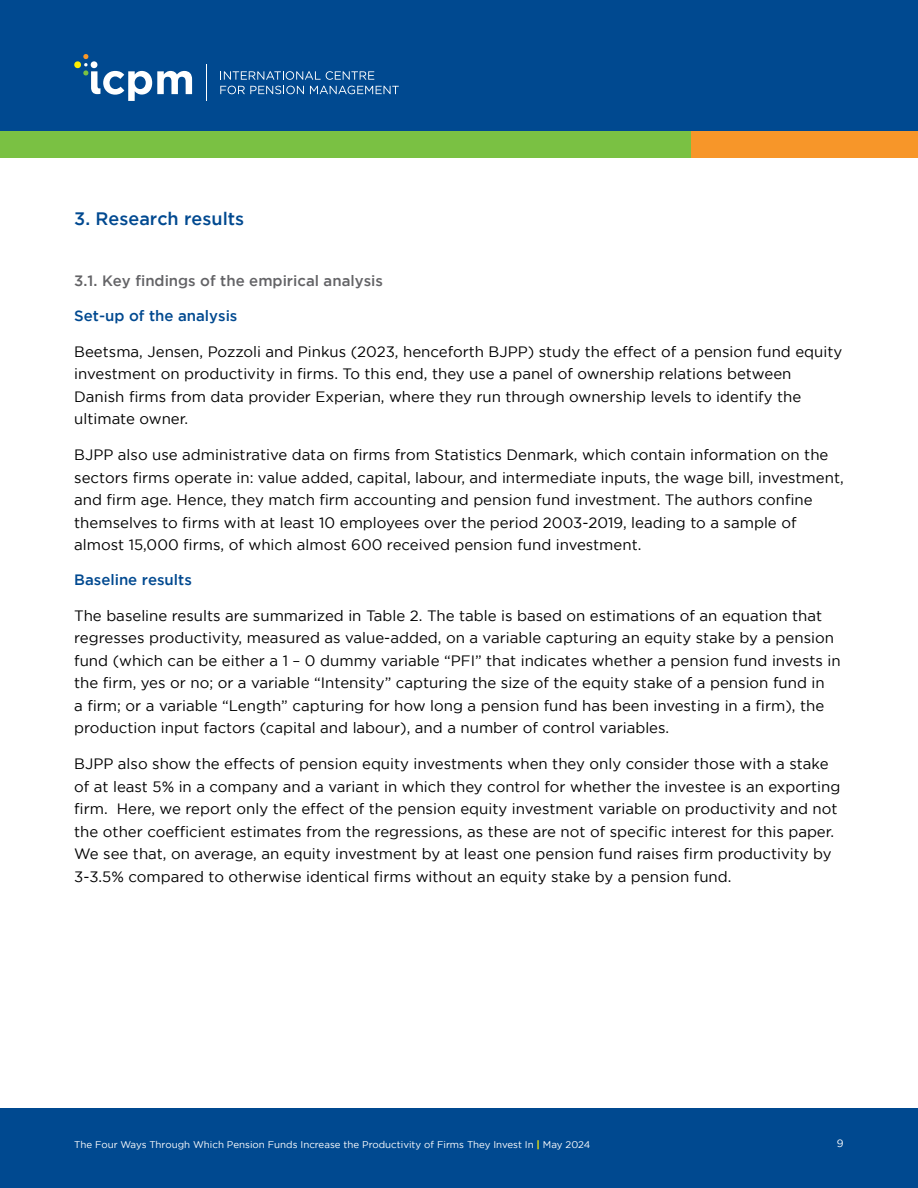
<style>
.page{position:relative;width:918px;height:1188px;background:#fff}
.page>*{position:absolute;margin:0;border:0;box-sizing:border-box;transform-origin:0 0}
.Title_2{font:500 18px "Gotham";color:#004990}
.Body{font:15px/22.5px "Gotham";color:#000}
.Title_3{font:500 15px "Gotham";color:#636366}
.Title_4{font:500 15px "Gotham";color:#004990}
.t1{font:10.5px "Gotham";color:#fff}
.t2{font:9.75px "Gotham";color:#fff}
.s1{font-weight:700;color:#fff000}
</style>
<div class="page">
<div style="left:0;top:0;width:918px;height:131px;background:#004990"></div>
<svg style="left:220px;top:71px;width:154px;height:9px"></svg>
<svg style="left:220px;top:86px;width:84px;height:8px"></svg>
<svg style="left:310px;top:86px;width:89px;height:8px"></svg>
<hr style="left:206px;top:65px;width:1px;height:36px;background:#fff">
<svg style="left:74px;top:54px;width:118px;height:47px"></svg>
<div style="left:0;top:131px;width:691px;height:27px;background:#7ac143"></div>
<div style="left:691px;top:131px;width:227px;height:27px;background:#f79629"></div>
<div style="left:0;top:1108px;width:918px;height:80px;background:#004990"></div>
<p class="Title_2" style="left:74px;top:208px;width:171px">3. Research results</p>
<p class="Title_3" style="left:74px;top:272px;width:310px">3.1. Key findings of the empirical analysis</p>
<p class="Title_4" style="left:74px;top:307px;width:165px">Set-up of the analysis</p>
<p class="Body" style="left:74px;top:340px;width:770px">Beetsma, Jensen, Pozzoli and Pinkus (2023, henceforth BJPP) study the effect of a pension fund equity investment on productivity in firms. To this end, they use a panel of ownership relations between Danish firms from data provider Experian, where they run through ownership levels to identify the ultimate owner.</p>
<p class="Body" style="left:74px;top:444px;width:771px">BJPP also use administrative data on firms from Statistics Denmark, which contain information on the sectors firms operate in: value added, capital, labour, and intermediate inputs, the wage bill, investment, and firm age. Hence, they match firm accounting and pension fund investment. The authors confine themselves to firms with at least 10 employees over the period 2003-2019, leading to a sample of almost 15,000 firms, of which almost 600 received pension fund investment.</p>
<p class="Title_4" style="left:74px;top:571px;width:119px">Baseline results</p>
<p class="Body" style="left:74px;top:604px;width:768px">The baseline results are summarized in Table 2. The table is based on estimations of an equation that regresses productivity, measured as value-added, on a variable capturing an equity stake by a pension fund (which can be either a 1 – 0 dummy variable “PFI” that indicates whether a pension fund invests in the firm, yes or no; or a variable “Intensity” capturing the size of the equity stake of a pension fund in<br>a firm; or a variable “Length” capturing for how long a pension fund has been investing in a firm), the production input factors (capital and labour), and a number of control variables.</p>
<p class="Body" style="left:74px;top:753px;width:768px">BJPP also show the effects of pension equity investments when they only consider those with a stake of at least 5% in a company and a variant in which they control for whether the investee is an exporting firm. Here, we report only the effect of the pension equity investment variable on productivity and not the other coefficient estimates from the regressions, as these are not of specific interest for this paper.<br>We see that, on average, an equity investment by at least one pension fund raises firm productivity by 3-3.5% compared to otherwise identical firms without an equity stake by a pension fund.</p>
<p class="t2" style="left:74px;top:1139px;width:518px">The Four Ways Through Which Pension Funds Increase the Productivity of Firms They Invest In <span class="s1">|</span> May 2024</p>
<p class="t1" style="left:837px;top:1138px;width:8px">9</p>
</div>
